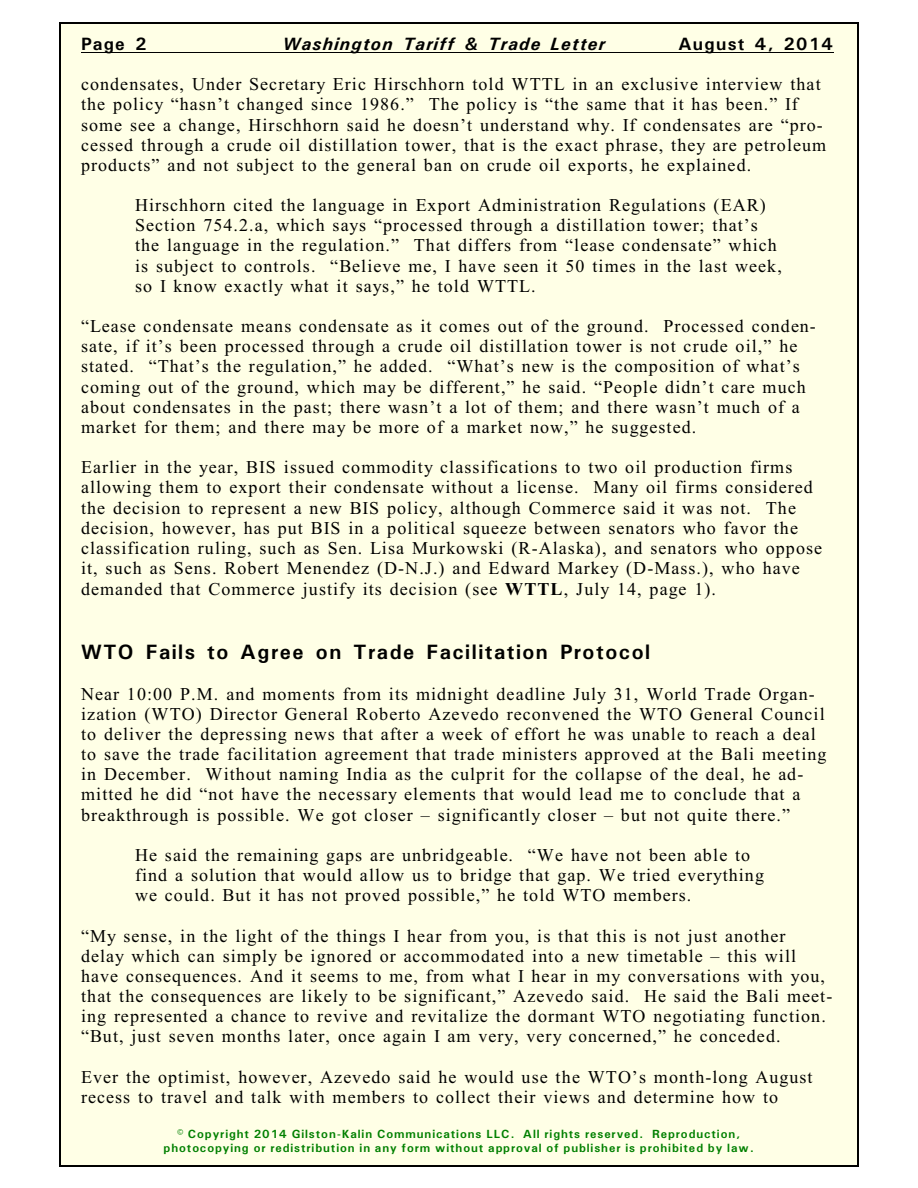
<style>
.page{position:relative;width:918px;height:1188px;background:#fff}
.page>*{position:absolute;margin:0;border:0;box-sizing:border-box;transform-origin:0 0}
.t1{font:700 21px "Univers";letter-spacing:.075em;color:#000}
.t2{font:18px/20.1px "Times New Roman";letter-spacing:.06em;color:#000}
.t3{font:italic 700 18px "Univers";letter-spacing:.065em;color:#000}
.t4{font:700 18px "Univers";letter-spacing:.075em;color:#000}
.t5{font:700 12px/13.6px "Univers";letter-spacing:.075em;color:#008000;text-align:center}
.s1{font-weight:700}
</style>
<div class="page">
<div style="left:59px;top:23px;width:800px;height:1143px;background:#ffffe6"></div>
<hr style="left:59px;top:23px;width:1px;height:1143px;background:#000">
<hr style="left:857px;top:23px;width:2px;height:1143px;background:#000">
<hr style="left:59px;top:23px;width:799px;height:1px;background:#000">
<hr style="left:59px;top:1165px;width:799px;height:1px;background:#000">
<hr style="left:81px;top:52px;width:753px;height:1px;background:#000">
<p class="t4" style="left:81px;top:38px;width:67px">Page 2</p>
<p class="t3" style="left:283px;top:38px;width:324px">Washington Tariff &amp; Trade Letter</p>
<p class="t4" style="left:679px;top:38px;width:156px">August 4, 2014</p>
<p class="t2" style="left:81px;top:76px;width:747px">condensates, Under Secretary Eric Hirschhorn told WTTL in an exclusive interview that the policy “hasn’t changed since 1986.” The policy is “the same that it has been.” If some see a change, Hirschhorn said he doesn’t understand why. If condensates are “pro&shy;cessed through a crude oil distillation tower, that is the exact phrase, they are petroleum products” and not subject to the general ban on crude oil exports, he explained.</p>
<p class="t2" style="left:135px;top:197px;width:648px">Hirschhorn cited the language in Export Administration Regulations (EAR)<br>Section 754.2.a, which says “processed through a distillation tower; that’s the language in the regulation.” That differs from “lease condensate” which is subject to controls. “Believe me, I have seen it 50 times in the last week, so I know exactly what it says,” he told WTTL.</p>
<p class="t2" style="left:81px;top:318px;width:736px">“Lease condensate means condensate as it comes out of the ground. Processed conden&shy;sate, if it’s been processed through a crude oil distillation tower is not crude oil,” he stated. “That’s the regulation,” he added. “What’s new is the composition of what’s coming out of the ground, which may be different,” he said. “People didn’t care much about condensates in the past; there wasn’t a lot of them; and there wasn’t much of a market for them; and there may be more of a market now,” he suggested.</p>
<p class="t2" style="left:81px;top:459px;width:743px">Earlier in the year, BIS issued commodity classifications to two oil production firms allowing them to export their condensate without a license. Many oil firms considered the decision to represent a new BIS policy, although Commerce said it was not. The decision, however, has put BIS in a political squeeze between senators who favor the classification ruling, such as Sen. Lisa Murkowski (R-Alaska), and senators who oppose it, such as Sens. Robert Menendez (D-N.J.) and Edward Markey (D-Mass.), who have demanded that Commerce justify its decision (see <span class="s1">WTTL</span>, July 14, page 1).</p>
<p class="t1" style="left:81px;top:644px;width:571px">WTO Fails to Agree on Trade Facilitation Protocol</p>
<p class="t2" style="left:81px;top:685px;width:747px">Near 10:00 P.M. and moments from its midnight deadline July 31, World Trade Organ&shy;ization (WTO) Director General Roberto Azevedo reconvened the WTO General Council to deliver the depressing news that after a week of effort he was unable to reach a deal to save the trade facilitation agreement that trade ministers approved at the Bali meeting in December. Without naming India as the culprit for the collapse of the deal, he ad&shy;mitted he did “not have the necessary elements that would lead me to conclude that a breakthrough is possible. We got closer – significantly closer – but not quite there.”</p>
<p class="t2" style="left:135px;top:847px;width:631px">He said the remaining gaps are unbridgeable. “We have not been able to find a solution that would allow us to bridge that gap. We tried everything we could. But it has not proved possible,” he told WTO members.</p>
<p class="t2" style="left:81px;top:927px;width:753px">“My sense, in the light of the things I hear from you, is that this is not just another delay which can simply be ignored or accommodated into a new timetable – this will have consequences. And it seems to me, from what I hear in my conversations with you, that the consequences are likely to be significant,” Azevedo said. He said the Bali meet&shy;ing represented a chance to revive and revitalize the dormant WTO negotiating function. “But, just seven months later, once again I am very, very concerned,” he conceded.</p>
<p class="t2" style="left:81px;top:1068px;width:733px">Ever the optimist, however, Azevedo said he would use the WTO’s month-long August recess to travel and talk with members to collect their views and determine how to</p>
<p class="t5" style="left:164px;top:1128px;width:592px">© Copyright 2014 Gilston-Kalin Communications LLC. All rights reserved. Reproduction, photocopying or redistribution in any form without approval of publisher is prohibited by law.</p>
</div>
